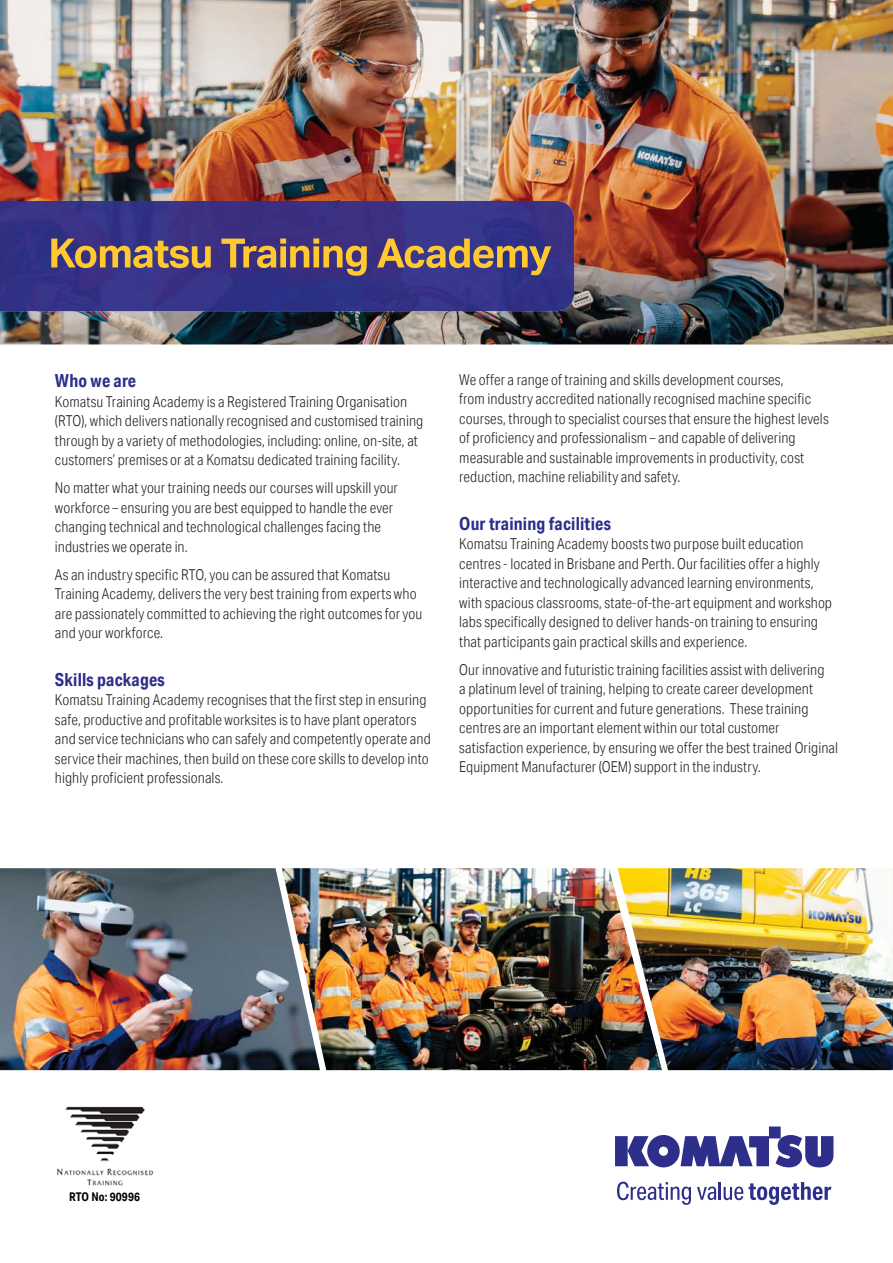
<style>
.page{position:relative;width:893px;height:1263px;background:#fff}
.page>*{position:absolute;margin:0;border:0;box-sizing:border-box;transform-origin:0 0}
.t1{font:700 18px "Aktiv Grotesk Cd";letter-spacing:.01em;color:#2d2f8a}
.t2{font:300 15px/19.5px "Aktiv Grotesk Cd";letter-spacing:.005em;color:#231f20}
.t3{font:700 12px "Aktiv Grotesk Cd";letter-spacing:.01em;color:#010202}
</style>
<div class="page">
<svg style="left:617px;top:1182px;width:74px;height:23px"></svg>
<svg style="left:697px;top:1182px;width:134px;height:23px"></svg>
<svg style="left:615px;top:1127px;width:218px;height:40px"></svg>
<img style="left:0;top:0;width:893px;height:344px">
<img style="left:0;top:201px;width:574px;height:110px">
<img style="left:51px;top:239px;width:500px;height:37px">
<img style="left:51px;top:239px;width:138px;height:29px">
<img style="left:320px;top:868px;width:298px;height:202px">
<img style="left:0;top:868px;width:320px;height:202px">
<img style="left:57px;top:1106px;width:97px;height:80px">
<img style="left:618px;top:868px;width:275px;height:202px">
<p class="t1" style="left:55px;top:368px;width:83px">Who we are</p>
<p class="t2" style="left:55px;top:391px;width:370px">Komatsu Training Academy is a Registered Training Organisation (RTO), which delivers nationally recognised and customised training through by a variety of methodologies, including: online, on-site, at customers’ premises or at a Komatsu dedicated training facility.</p>
<p class="t2" style="left:55px;top:477px;width:344px">No matter what your training needs our courses will upskill your workforce – ensuring you are best equipped to handle the ever changing technical and technological challenges facing the industries we operate in.</p>
<p class="t2" style="left:55px;top:564px;width:369px">As an industry specific RTO, you can be assured that Komatsu Training Academy, delivers the very best training from experts who are passionately committed to achieving the right outcomes for you and your workforce.</p>
<p class="t1" style="left:55px;top:667px;width:111px">Skills packages</p>
<p class="t2" style="left:55px;top:689px;width:377px">Komatsu Training Academy recognises that the first step in ensuring safe, productive and profitable worksites is to have plant operators and service technicians who can safely and competently operate and service their machines, then build on these core skills to develop into highly proficient professionals.</p>
<p class="t2" style="left:459px;top:369px;width:371px">We offer a range of training and skills development courses,<br>from industry accredited nationally recognised machine specific courses, through to specialist courses that ensure the highest levels of proficiency and professionalism – and capable of delivering measurable and sustainable improvements in productivity, cost reduction, machine reliability and safety.</p>
<p class="t1" style="left:459px;top:511px;width:153px">Our training facilities</p>
<p class="t2" style="left:459px;top:534px;width:374px">Komatsu Training Academy boosts two purpose built education centres - located in Brisbane and Perth. Our facilities offer a highly interactive and technologically advanced learning environments, with spacious classrooms, state-of-the-art equipment and workshop labs specifically designed to deliver hands-on training to ensuring that participants gain practical skills and experience.</p>
<p class="t2" style="left:459px;top:659px;width:380px">Our innovative and futuristic training facilities assist with delivering<br>a platinum level of training, helping to create career development opportunities for current and future generations. These training centres are an important element within our total customer satisfaction experience, by ensuring we offer the best trained Original Equipment Manufacturer (OEM) support in the industry.</p>
<p class="t3" style="left:69px;top:1189px;width:73px">RTO No: 90996</p>
</div>
